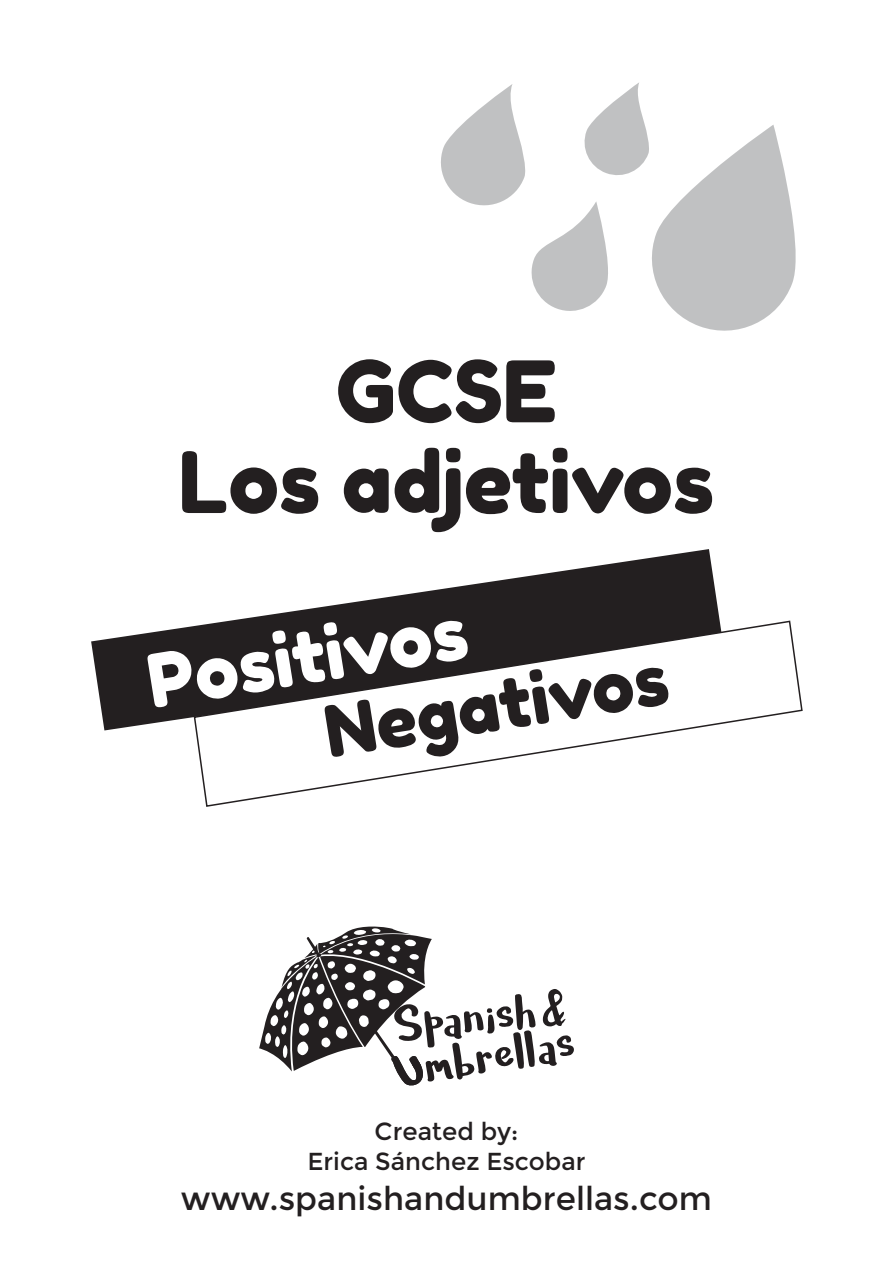
<style>
.page{position:relative;width:893px;height:1263px;background:#fff}
.page>*{position:absolute;margin:0;border:0;box-sizing:border-box;transform-origin:0 0}
.t1{font:84.45px "Fredoka One";color:#231f20}
.t2{font:73.8px "Fredoka One";color:#fff}
.t3{font:71.1px "Fredoka One";color:#231f20}
.t4{font:51.9px "Cavorting";color:#231f20}
.t5{font:32.7px "Montserrat";color:#231f20}
.t6{font:24.6px/29.5px "Montserrat";color:#231f20;text-align:center}
</style>
<div class="page">
<svg style="left:91px;top:549px;width:629px;height:181px"></svg>
<svg style="left:193px;top:620px;width:610px;height:187px"></svg>
<svg style="left:441px;top:84px;width:84px;height:121px"></svg>
<svg style="left:532px;top:82px;width:264px;height:249px"></svg>
<svg style="left:259px;top:926px;width:173px;height:160px"></svg>
<h1 class="t1" style="left:336px;top:340px;width:222px">GCSE</h1>
<h1 class="t1" style="left:179px;top:431px;width:537px">Los adjetivos</h1>
<h2 class="t2" style="left:141px;top:637px;width:324px;rotate:-9deg">Positivos</h2>
<h3 class="t3" style="left:318px;top:689px;width:348px;rotate:-9deg">Negativos</h3>
<h3 class="t4" style="left:392px;top:992px;width:143px;rotate:-5deg">Spanish</h3>
<h3 class="t4" style="left:420px;top:1036px;width:153px;rotate:-10deg">mbrellas</h3>
<p class="t6" style="left:307px;top:1117px;width:280px">Created by:<br>Erica Sánchez Escobar</p>
<h3 class="t5" style="left:181px;top:1179px;width:533px">www.spanishandumbrellas.com</h3>
</div>
